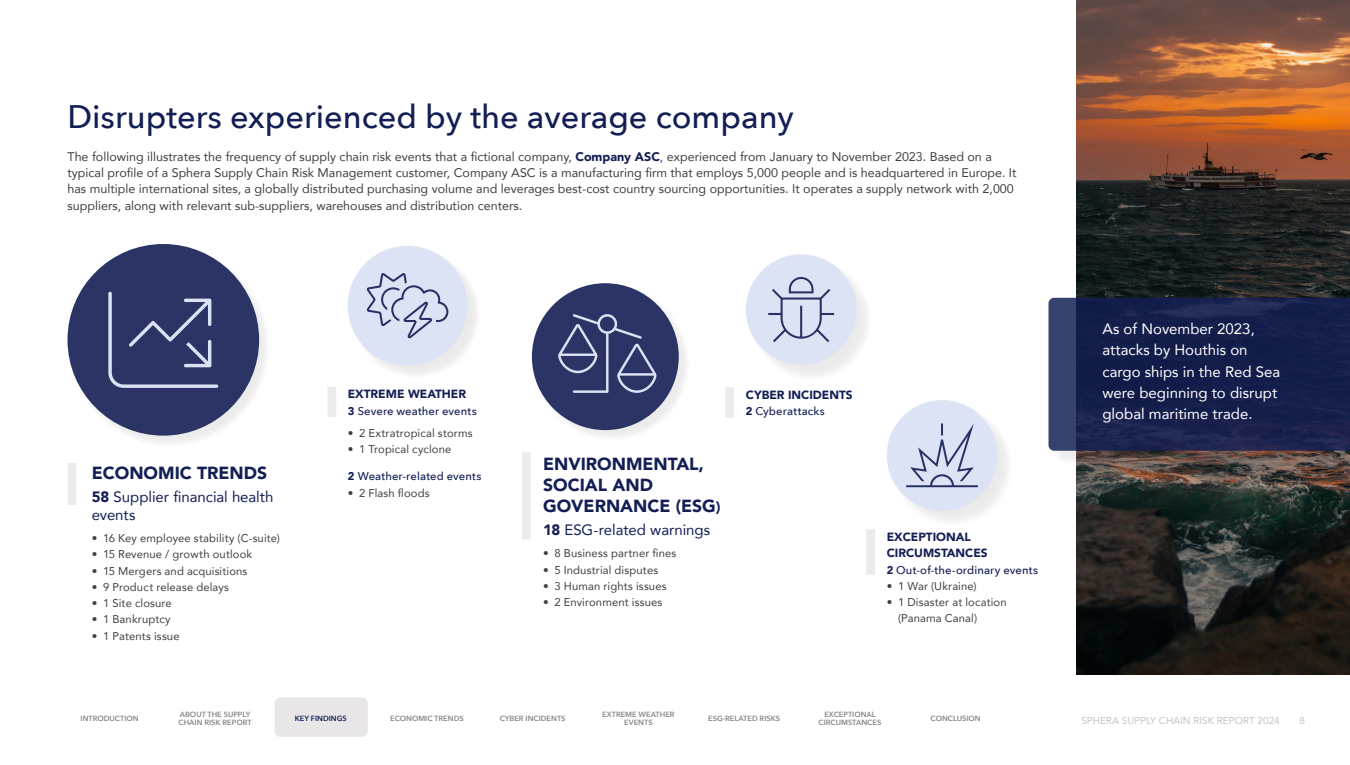
<style>
.page{position:relative;width:1350px;height:765px;background:#fff}
.page>*{position:absolute;margin:0;border:0;box-sizing:border-box;transform-origin:0 0}
.t1{font:500 32.5px "Avenir Next";color:#131e54}
.t2{font:900 17.5px/21px "Avenir";color:#131e54}
.t3{font:15px/21.2px "Avenir";color:#fff}
.t4{font:15px/18px "Avenir";color:#131e54}
.t5{font:12.5px/16.2px "Avenir";color:#3d3f42}
.t6{font:900 11.88px/16.2px "Avenir";color:#131e54}
.t7{font:11.25px/16.2px "Avenir";letter-spacing:.01em;color:#3d3f42}
.t8{font:500 11.25px "Avenir Next";letter-spacing:.01em;color:#131e54}
.t9{font:10px "Avenir";color:#c6c4c3}
.t10{font:600 7.5px/8.8px "Avenir Next";color:#878787;text-align:center}
.t11{font:600 7.5px "Avenir Next";color:#131e54}
.s1{font-weight:900;color:#131e54}
.s2{font-weight:900}
.s3{font-family:"Avenir";font-weight:900}
.s4{font-size:15px}
</style>
<div class="page">
<img style="left:1076px;top:0;width:274px;height:675px">
<div style="left:69px;top:245px;width:204px;height:204px;background:#231f20;opacity:.1"></div>
<div style="left:68px;top:244px;width:191px;height:192px;background:#2b3465;border-radius:50%"></div>
<svg style="left:108px;top:292px;width:110px;height:96px"></svg>
<div style="left:350px;top:248px;width:132px;height:132px;background:#231f20;opacity:.1"></div>
<div style="left:348px;top:246px;width:119px;height:120px;background:#dbe2f4;border-radius:50%"></div>
<svg style="left:367px;top:273px;width:81px;height:65px"></svg>
<div style="left:328px;top:387px;width:8px;height:30px;background:#ebebeb"></div>
<div style="left:748px;top:256px;width:126px;height:127px;background:#231f20;opacity:.1"></div>
<div style="left:746px;top:254px;width:110px;height:111px;background:#dbe2f4;border-radius:50%"></div>
<svg style="left:768px;top:277px;width:66px;height:65px"></svg>
<div style="left:725px;top:387px;width:9px;height:30px;background:#ebebeb"></div>
<div style="left:68px;top:463px;width:8px;height:42px;background:#ebebeb"></div>
<div style="left:534px;top:285px;width:157px;height:157px;background:#231f20;opacity:.1"></div>
<div style="left:532px;top:283px;width:147px;height:147px;background:#2b3465;border-radius:50%"></div>
<svg style="left:558px;top:314px;width:99px;height:79px"></svg>
<div style="left:522px;top:452px;width:9px;height:87px;background:#ebebeb"></div>
<div style="left:889px;top:402px;width:126px;height:127px;background:#231f20;opacity:.1"></div>
<div style="left:887px;top:400px;width:110px;height:111px;background:#dbe2f4;border-radius:50%"></div>
<div style="left:866px;top:529px;width:9px;height:46px;background:#ebebeb"></div>
<svg style="left:906px;top:424px;width:72px;height:63px"></svg>
<div style="left:1050px;top:300px;width:300px;height:167px;background:#231f20;opacity:.1"></div>
<svg style="left:1048px;top:298px;width:302px;height:153px;background:#192350"></svg>
<div style="left:275px;top:698px;width:93px;height:39px;background:#e8e6e7;border-radius:6px"></div>
<p class="t1" style="left:68px;top:89px;width:728px">Disrupters experienced by the average company</p>
<p class="t5" style="left:68px;top:148px;width:951px">The following illustrates the frequency of supply chain risk events that a fictional company, <span class="s1">Company ASC</span>, experienced from January to November 2023. Based on a typical profile of a Sphera Supply Chain Risk Management customer, Company ASC is a manufacturing firm that employs 5,000 people and is headquartered in Europe. It has multiple international sites, a globally distributed purchasing volume and leverages best-cost country sourcing opportunities. It operates a supply network with 2,000 suppliers, along with relevant sub-suppliers, warehouses and distribution centers.</p>
<p class="t2" style="left:92px;top:461px;width:177px">ECONOMIC TRENDS</p>
<p class="t4" style="left:92px;top:487px;width:183px"><span class="s2">58</span> Supplier financial health events</p>
<p class="t7" style="left:92px;top:530px;width:190px">• 16 Key employee stability (C-suite)</p>
<p class="t7" style="left:92px;top:546px;width:162px">• 15 Revenue / growth outlook</p>
<p class="t7" style="left:92px;top:562px;width:157px">• 15 Mergers and acquisitions</p>
<p class="t7" style="left:92px;top:578px;width:139px">• 9 Product release delays</p>
<p class="t7" style="left:92px;top:595px;width:82px">• 1 Site closure</p>
<p class="t7" style="left:92px;top:611px;width:80px">• 1 Bankruptcy</p>
<p class="t7" style="left:92px;top:627px;width:89px">• 1 Patents issue</p>
<p class="t6" style="left:348px;top:386px;width:120px">EXTREME WEATHER</p>
<p class="t8" style="left:348px;top:401px;width:130px"><span class="s3">3</span> Severe weather events</p>
<p class="t7" style="left:348px;top:424px;width:126px">• 2 Extratropical storms</p>
<p class="t7" style="left:348px;top:440px;width:105px">• 1 Tropical cyclone</p>
<p class="t8" style="left:348px;top:467px;width:135px"><span class="s3">2</span> Weather-related events</p>
<p class="t7" style="left:348px;top:484px;width:83px">• 2 Flash floods</p>
<p class="t2" style="left:543px;top:453px;width:179px">ENVIRONMENTAL,<br>SOCIAL AND<br>GOVERNANCE (ESG<span class="s4">)</span></p>
<p class="t4" style="left:543px;top:521px;width:169px"><span class="s2">18</span> ESG-related warnings</p>
<p class="t7" style="left:543px;top:545px;width:135px">• 8 Business partner fines</p>
<p class="t7" style="left:543px;top:561px;width:117px">• 5 Industrial disputes</p>
<p class="t7" style="left:543px;top:577px;width:125px">• 3 Human rights issues</p>
<p class="t7" style="left:543px;top:594px;width:121px">• 2 Environment issues</p>
<p class="t6" style="left:746px;top:386px;width:108px">CYBER INCIDENTS</p>
<p class="t8" style="left:746px;top:402px;width:80px"><span class="s3">2</span> Cyberattacks</p>
<p class="t6" style="left:887px;top:528px;width:102px">EXCEPTIONAL<br>CIRCUMSTANCES</p>
<p class="t8" style="left:887px;top:560px;width:153px"><span class="s3">2</span> Out-of-the-ordinary events</p>
<p class="t7" style="left:887px;top:577px;width:91px">• 1 War (Ukraine)</p>
<p class="t7" style="left:898px;top:594px;width:110px;text-indent:-11px">• 1 Disaster at location (Panama Canal)</p>
<p class="t10" style="left:179px;top:709px;width:75px;text-align:left">ABOUT THE SUPPLY<br>CHAIN RISK REPORT</p>
<p class="t10" style="left:390px;top:714px;width:75px">ECONOMIC TRENDS</p>
<p class="t10" style="left:500px;top:714px;width:67px">CYBER INCIDENTS</p>
<p class="t10" style="left:602px;top:709px;width:74px">EXTREME WEATHER<br>EVENTS</p>
<p class="t10" style="left:708px;top:714px;width:74px">ESG-RELATED RISKS</p>
<p class="t10" style="left:819px;top:709px;width:64px">EXCEPTIONAL<br>CIRCUMSTANCES</p>
<p class="t10" style="left:81px;top:714px;width:60px">INTRODUCTION</p>
<p class="t11" style="left:295px;top:712px;width:54px">KEY FINDINGS</p>
<p class="t10" style="left:931px;top:714px;width:52px">CONCLUSION</p>
<p class="t3" style="left:1103px;top:318px;width:179px">As of November 2023, attacks by Houthis on cargo ships in the Red Sea were beginning to disrupt global maritime trade.</p>
<p class="t9" style="left:1081px;top:712px;width:200px">SPHERA SUPPLY CHAIN RISK REPORT 2024</p>
<p class="t9" style="left:1299px;top:712px;width:7px">8</p>
</div>
